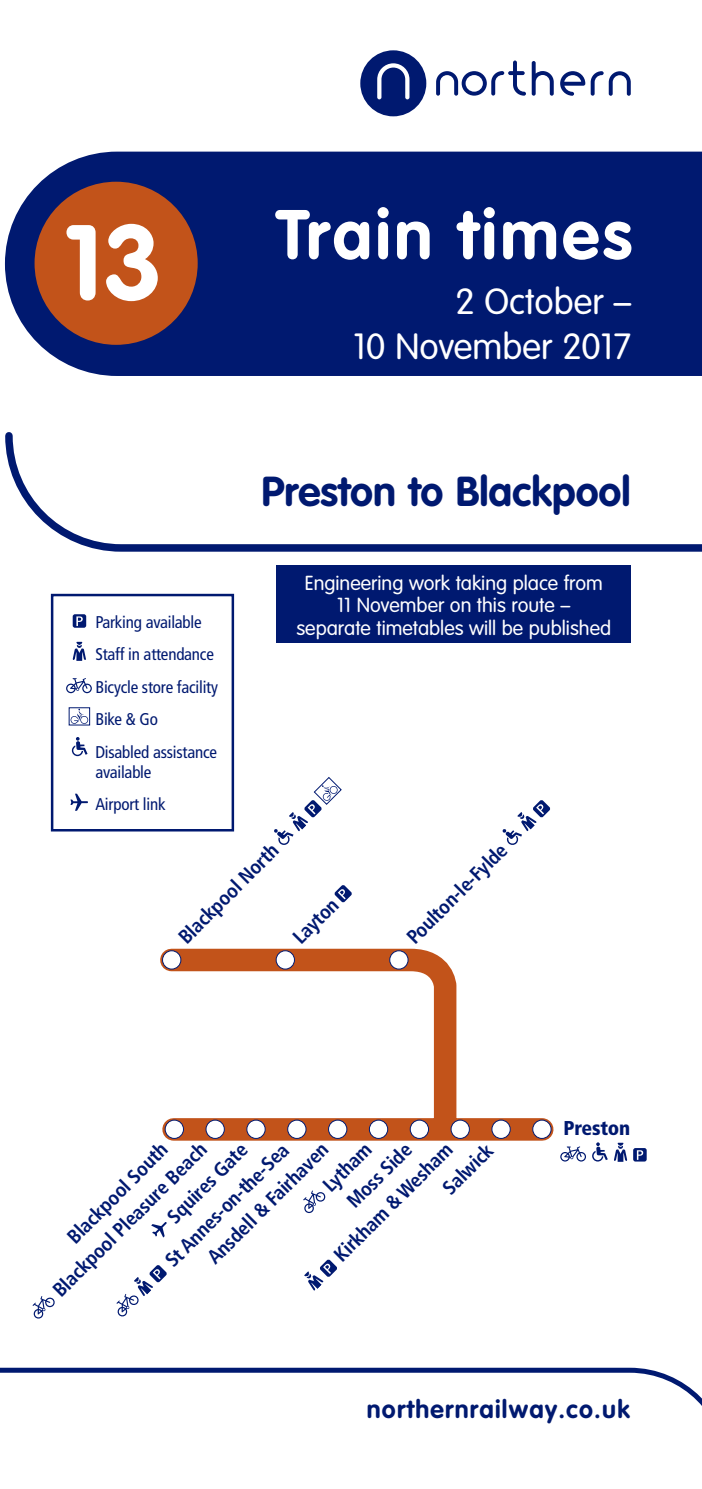
<style>
.page{position:relative;width:702px;height:1489px;background:#fff}
.page>*{position:absolute;margin:0;border:0;box-sizing:border-box;transform-origin:0 0}
.t1{font:700 105px "VAG Rounded";color:#fff}
.t2{font:700 68.75px "VAG Rounded";letter-spacing:.05em;color:#fff}
.t3{font:700 41.25px "VAG Rounded";color:#001970}
.t4{font:300 36px/45px "VAG Rounded";color:#fff;text-align:right}
.t5{font:700 25px "VAG Rounded";letter-spacing:.05em;color:#001970}
.t6{font:700 condensed 20px "Frutiger";color:#001970}
.t7{font:300 20px/22.5px "VAG Rounded";color:#fff;text-align:center}
.t8{font:900 condensed 20px "Frutiger";letter-spacing:-.01em;color:#001970}
.t9{font:condensed 17px/32.5px "Frutiger";letter-spacing:-.01em;color:#001970}
</style>
<div class="page">
<svg style="left:360px;top:50px;width:66px;height:66px"></svg>
<svg style="left:436px;top:60px;width:117px;height:36px"></svg>
<svg style="left:560px;top:71px;width:70px;height:25px"></svg>
<div style="left:5px;top:152px;width:697px;height:224px;background:#001970"></div>
<svg style="left:5px;top:432px;width:697px;height:120px"></svg>
<div style="left:35px;top:182px;width:163px;height:163px;background:#c2531a;border-radius:50%"></div>
<svg style="left:0;top:1367px;width:702px;height:39px"></svg>
<svg style="left:160px;top:948px;width:394px;height:193px"></svg>
<div style="left:532px;top:1120px;width:19px;height:18px;background:#fff;border-radius:50%"></div>
<div style="left:532px;top:1119px;width:19px;height:19px;border:1px solid #001970;border-radius:50%"></div>
<div style="left:492px;top:1120px;width:18px;height:18px;background:#fff;border-radius:50%"></div>
<div style="left:491px;top:1119px;width:19px;height:19px;border:1px solid #001970;border-radius:50%"></div>
<div style="left:451px;top:1120px;width:18px;height:18px;background:#fff;border-radius:50%"></div>
<div style="left:450px;top:1119px;width:19px;height:19px;border:1px solid #001970;border-radius:50%"></div>
<div style="left:410px;top:1120px;width:18px;height:18px;background:#fff;border-radius:50%"></div>
<div style="left:410px;top:1119px;width:19px;height:19px;border:1px solid #001970;border-radius:50%"></div>
<div style="left:369px;top:1120px;width:18px;height:18px;background:#fff;border-radius:50%"></div>
<div style="left:369px;top:1119px;width:19px;height:19px;border:1px solid #001970;border-radius:50%"></div>
<div style="left:328px;top:1120px;width:19px;height:18px;background:#fff;border-radius:50%"></div>
<div style="left:328px;top:1119px;width:19px;height:19px;border:1px solid #001970;border-radius:50%"></div>
<div style="left:288px;top:1120px;width:18px;height:18px;background:#fff;border-radius:50%"></div>
<div style="left:287px;top:1119px;width:19px;height:19px;border:1px solid #001970;border-radius:50%"></div>
<div style="left:247px;top:1120px;width:18px;height:18px;background:#fff;border-radius:50%"></div>
<div style="left:246px;top:1119px;width:19px;height:19px;border:1px solid #001970;border-radius:50%"></div>
<div style="left:206px;top:1120px;width:18px;height:18px;background:#fff;border-radius:50%"></div>
<div style="left:206px;top:1119px;width:19px;height:19px;border:1px solid #001970;border-radius:50%"></div>
<div style="left:165px;top:1120px;width:18px;height:18px;background:#fff;border-radius:50%"></div>
<div style="left:165px;top:1119px;width:19px;height:19px;border:1px solid #001970;border-radius:50%"></div>
<div style="left:162px;top:950px;width:19px;height:19px;background:#fff;border-radius:50%"></div>
<div style="left:162px;top:950px;width:19px;height:19px;border:1px solid #001970;border-radius:50%"></div>
<div style="left:276px;top:950px;width:18px;height:19px;background:#fff;border-radius:50%"></div>
<div style="left:276px;top:950px;width:19px;height:19px;border:1px solid #001970;border-radius:50%"></div>
<div style="left:390px;top:950px;width:18px;height:19px;background:#fff;border-radius:50%"></div>
<div style="left:389px;top:950px;width:19px;height:19px;border:1px solid #001970;border-radius:50%"></div>
<svg style="left:334px;top:885px;width:18px;height:17px"></svg>
<svg style="left:592px;top:1142px;width:15px;height:19px"></svg>
<svg style="left:633px;top:1147px;width:13px;height:14px"></svg>
<svg style="left:637px;top:1150px;width:6px;height:9px"></svg>
<svg style="left:560px;top:1146px;width:26px;height:15px"></svg>
<svg style="left:151px;top:1222px;width:16px;height:15px"></svg>
<svg style="left:614px;top:1142px;width:13px;height:19px"></svg>
<svg style="left:304px;top:1259px;width:33px;height:31px"></svg>
<svg style="left:502px;top:800px;width:48px;height:45px"></svg>
<svg style="left:32px;top:1296px;width:23px;height:22px"></svg>
<svg style="left:116px;top:1265px;width:51px;height:51px"></svg>
<svg style="left:303px;top:1190px;width:23px;height:23px"></svg>
<svg style="left:274px;top:777px;width:68px;height:68px"></svg>
<svg style="left:72px;top:737px;width:16px;height:19px"></svg>
<div style="left:73px;top:614px;width:13px;height:13px;background:#001970;border-radius:2px"></div>
<svg style="left:76px;top:616px;width:7px;height:10px"></svg>
<svg style="left:66px;top:678px;width:26px;height:15px"></svg>
<svg style="left:73px;top:641px;width:13px;height:19px"></svg>
<svg style="left:70px;top:793px;width:18px;height:17px"></svg>
<div style="left:69px;top:707px;width:21px;height:18px;border:1px solid #001970"></div>
<svg style="left:71px;top:708px;width:17px;height:15px"></svg>
<div style="left:51px;top:593px;width:183px;height:238px;border:2px solid #001970"></div>
<div style="left:276px;top:565px;width:355px;height:78px;background:#001970"></div>
<h1 class="t1" style="left:64px;top:201px;width:101px">13</h1>
<h2 class="t2" style="left:276px;top:194px;width:357px">Train times</h2>
<h3 class="t4" style="left:353px;top:279px;width:279px">2 October –<br>10 November 2017</h3>
<p class="t9" style="left:95px;top:605px;width:124px">Parking available<br>Staff in attendance<br>Bicycle store facility<br>Bike &amp; Go<br>Disabled assistance</p>
<p class="t9" style="left:95px;top:755px;width:72px">available<br>Airport link</p>
<h3 class="t3" style="left:261px;top:467px;width:370px">Preston to Blackpool</h3>
<p class="t7" style="left:296px;top:571px;width:316px">Engineering work taking place from<br>11 November on this route –<br>separate timetables will be published</p>
<p class="t6" style="left:173px;top:932px;width:134px;rotate:-45deg">Blackpool North</p>
<p class="t6" style="left:288px;top:932px;width:57px;rotate:-45deg">Layton</p>
<p class="t6" style="left:402px;top:932px;width:134px;rotate:-45deg">Poulton-le-Fylde</p>
<p class="t6" style="left:48px;top:1284px;width:210px;rotate:-45deg">Blackpool Pleasure Beach</p>
<p class="t6" style="left:62px;top:1231px;width:134px;rotate:-45deg">Blackpool South</p>
<p class="t6" style="left:437px;top:1182px;width:64px;rotate:-45deg">Salwick</p>
<p class="t6" style="left:162px;top:1211px;width:106px;rotate:-45deg">Squires Gate</p>
<p class="t6" style="left:342px;top:1196px;width:84px;rotate:-45deg">Moss Side</p>
<p class="t6" style="left:329px;top:1249px;width:160px;rotate:-45deg">Kirkham &amp; Wesham</p>
<p class="t6" style="left:202px;top:1251px;width:163px;rotate:-45deg">Ansdell &amp; Fairhaven</p>
<p class="t6" style="left:318px;top:1179px;width:61px;rotate:-45deg">Lytham</p>
<p class="t6" style="left:160px;top:1254px;width:167px;rotate:-45deg">St Annes-on-the-Sea</p>
<p class="t8" style="left:563px;top:1116px;width:68px">Preston</p>
<p class="t5" style="left:367px;top:1393px;width:264px">northernrailway.co.uk</p>
</div>
